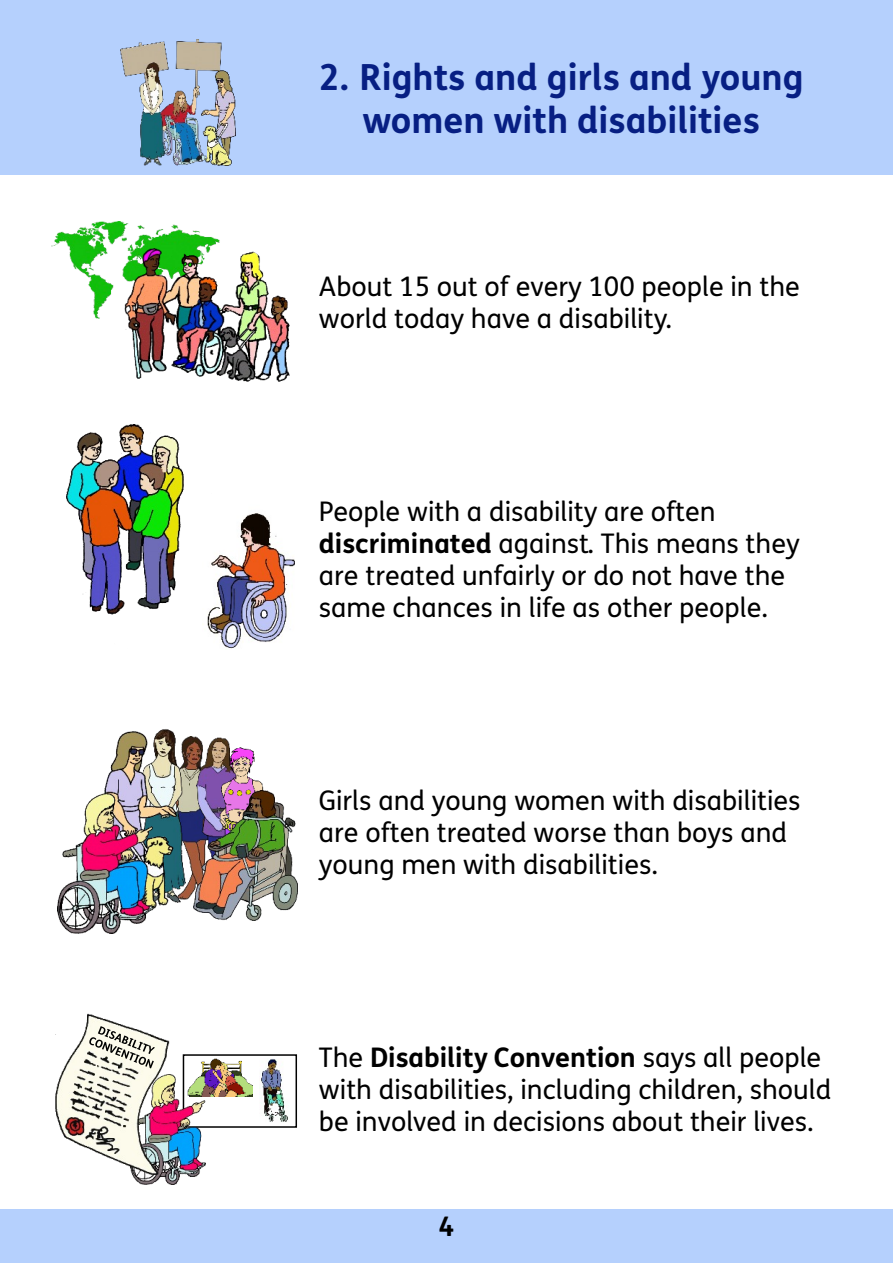
<style>
.page{position:relative;width:893px;height:1263px;background:#fff}
.page>*{position:absolute;margin:0;border:0;box-sizing:border-box;transform-origin:0 0}
.t1{font:700 36px/42.8px "FS Me";color:#071f83;text-align:center}
.t2{font:27px/32.1px "FS Me";color:#000}
.t3{font:700 27px "FS Me";color:#000}
.s1{font-weight:700}
</style>
<div class="page">
<div style="left:0;top:1209px;width:893px;height:54px;background:#b5d0fd"></div>
<div style="left:0;top:0;width:893px;height:175px;background:#b5d0fd"></div>
<img style="left:51px;top:222px;width:169px;height:96px">
<img style="left:122px;top:243px;width:168px;height:139px">
<img style="left:67px;top:424px;width:117px;height:191px">
<img style="left:207px;top:513px;width:87px;height:136px">
<div style="left:183px;top:1054px;width:114px;height:74px;background:#fff;border:2px solid #000"></div>
<img style="left:261px;top:1059px;width:27px;height:63px">
<img style="left:133px;top:1074px;width:73px;height:110px">
<img style="left:187px;top:1058px;width:65px;height:39px">
<img style="left:55px;top:1013px;width:117px;height:164px">
<svg style="left:89px;top:1026px;width:66px;height:42px;background:#c5c4b9"></svg>
<img style="left:162px;top:730px;width:64px;height:170px">
<img style="left:220px;top:739px;width:48px;height:52px">
<img style="left:104px;top:732px;width:73px;height:178px">
<img style="left:57px;top:793px;width:96px;height:141px">
<img style="left:193px;top:791px;width:105px;height:129px">
<img style="left:120px;top:40px;width:115px;height:125px">
<h1 class="t1" style="left:319px;top:60px;width:486px">2. Rights and girls and young women with disabilities</h1>
<p class="t2" style="left:319px;top:273px;width:482px">About 15 out of every 100 people in the world today have a disability.</p>
<p class="t2" style="left:319px;top:498px;width:482px">People with a disability are often <span class="s1">discriminated</span> against. This means they are treated unfairly or do not have the same chances in life as other people.</p>
<p class="t2" style="left:319px;top:787px;width:483px">Girls and young women with disabilities are often treated worse than boys and young men with disabilities.</p>
<p class="t2" style="left:319px;top:1044px;width:514px">The <span class="s1">Disability Convention</span> says all people with disabilities, including children, should be involved in decisions about their lives.</p>
<p class="t3" style="left:438px;top:1216px;width:17px">4</p>
</div>
